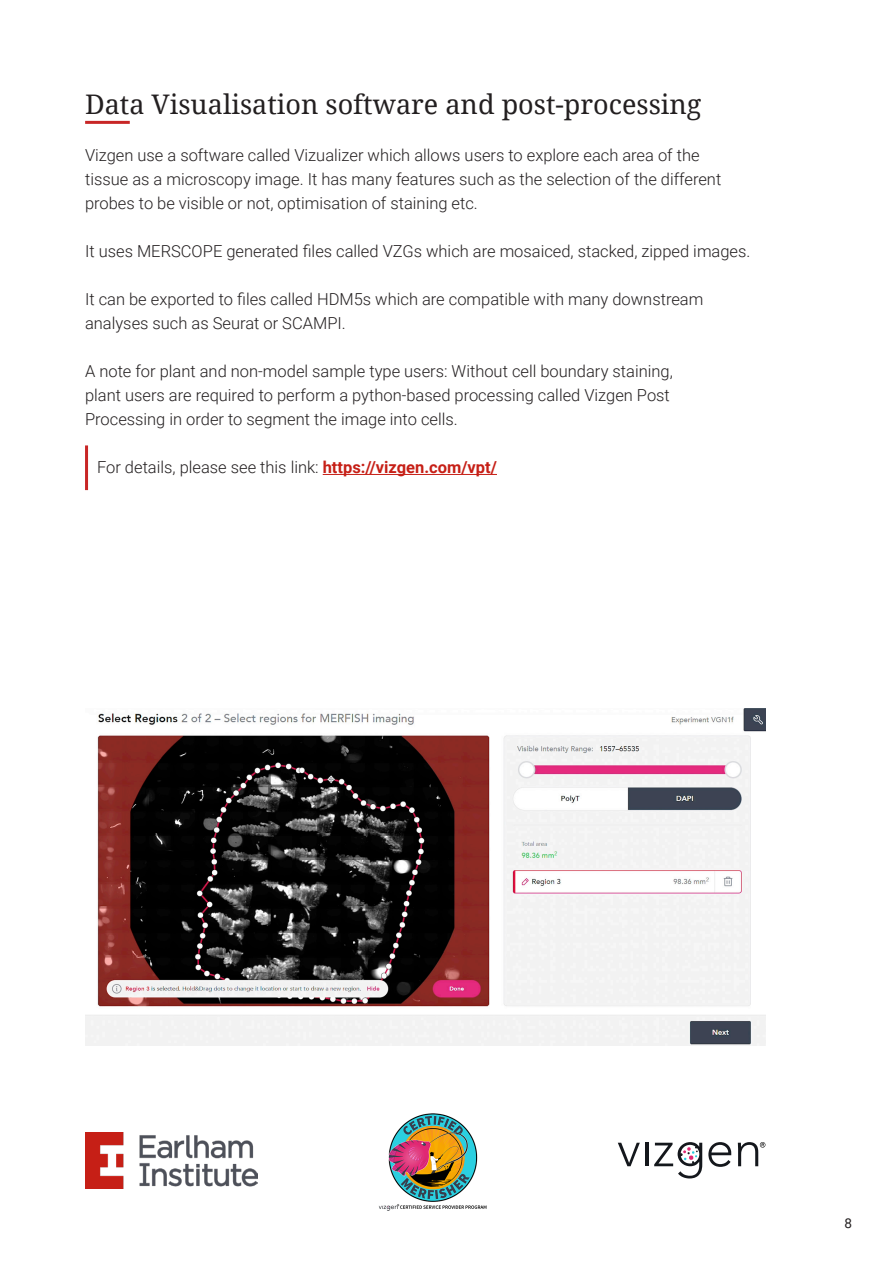
<style>
.page{position:relative;width:893px;height:1263px;background:#fff}
.page>*{position:absolute;margin:0;border:0;box-sizing:border-box;transform-origin:0 0}
.t1{font:27px "Noto Serif";color:#231f20}
.t2{font:300 16.5px/24px "Roboto";color:#231f20}
.t3{font:13.5px "Roboto";color:#231f20}
.s1{font-weight:700;color:#c61f16}
</style>
<div class="page">
<img style="left:379px;top:1113px;width:108px;height:98px">
<img style="left:85px;top:1132px;width:172px;height:56px">
<svg style="left:618px;top:1143px;width:22px;height:23px"></svg>
<hr style="left:645px;top:1143px;width:3px;height:23px;background:#14171c">
<svg style="left:708px;top:1142px;width:23px;height:25px"></svg>
<svg style="left:654px;top:1142px;width:48px;height:36px"></svg>
<svg style="left:738px;top:1142px;width:27px;height:24px"></svg>
<hr style="left:323px;top:474px;width:174px;height:1px;background:#c61f16">
<img style="left:85px;top:709px;width:680px;height:336px">
<hr style="left:85px;top:445px;width:3px;height:45px;background:#c82626">
<hr style="left:85px;top:121px;width:45px;height:3px;background:#c82626">
<p class="t1" style="left:85px;top:86px;width:618px">Data Visualisation software and post-processing</p>
<p class="t2" style="left:85px;top:143px;width:616px">Vizgen use a software called Vizualizer which allows users to explore each area of the</p>
<p class="t2" style="left:85px;top:167px;width:638px">tissue as a microscopy image. It has many features such as the selection of the different probes to be visible or not, optimisation of staining etc.</p>
<p class="t2" style="left:85px;top:239px;width:667px">It uses MERSCOPE generated files called VZGs which are mosaiced, stacked, zipped images.</p>
<p class="t2" style="left:85px;top:287px;width:620px">It can be exported to files called HDM5s which are compatible with many downstream</p>
<p class="t2" style="left:85px;top:311px;width:262px">analyses such as Seurat or SCAMPI.</p>
<p class="t2" style="left:85px;top:359px;width:589px">A note for plant and non-model sample type users: Without cell boundary staining,</p>
<p class="t2" style="left:85px;top:383px;width:586px">plant users are required to perform a python-based processing called Vizgen Post</p>
<p class="t2" style="left:85px;top:407px;width:374px">Processing in order to segment the image into cells.</p>
<p class="t2" style="left:97px;top:455px;width:401px">For details, please see this link: <span class="s1">https://vizgen.com/vpt/</span></p>
<p class="t3" style="left:844px;top:1214px;width:9px">8</p>
</div>
